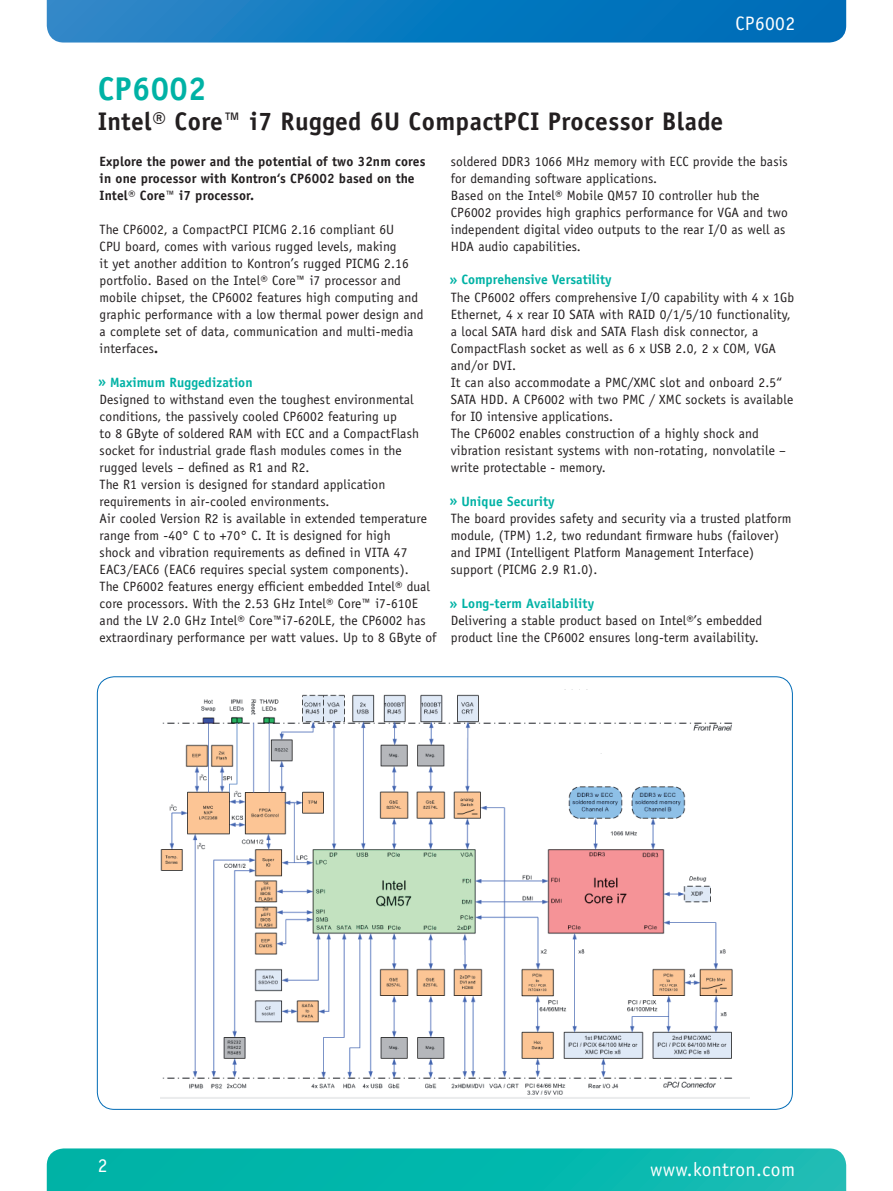
<style>
.page{position:relative;width:893px;height:1191px;background:#fff}
.page>*{position:absolute;margin:0;border:0;box-sizing:border-box;transform-origin:0 0}
.t1{font:700 33px "Officina Sans";letter-spacing:.01em;color:#00b2a5}
.t2{font:700 25.5px "Officina Sans";letter-spacing:.015em;color:#231f20}
.t3{font:19.5px "Officina Sans";letter-spacing:.02em;color:#fff}
.t4{font:13.5px/17px "Officina Sans";letter-spacing:.01em;color:#231f20}
.t5{font:700 13.5px/17px "Officina Sans";letter-spacing:.01em;color:#231f20}
.t6{font:700 13.5px "Officina Sans";letter-spacing:.01em;color:#00b2a5}
.s1{font-weight:700}
</style>
<div class="page">
<svg style="left:47px;top:1148px;width:799px;height:43px;background:#09b8ad"></svg>
<svg style="left:47px;top:0;width:799px;height:43px;background:#117ac0"></svg>
<img style="left:161px;top:689px;width:588px;height:409px">
<h3 class="t3" style="left:735px;top:15px;width:61px">CP6002</h3>
<h1 class="t1" style="left:98px;top:76px;width:110px">CP6002</h1>
<h2 class="t2" style="left:98px;top:111px;width:627px">Intel® Core™ i7 Rugged 6U CompactPCI Processor Blade</h2>
<p class="t5" style="left:100px;top:154px;width:327px">Explore the power and the potential of two 32nm cores in one processor with Kontron‘s CP6002 based on the<br>Intel® Core™ i7 processor.</p>
<p class="t4" style="left:100px;top:222px;width:325px">The CP6002, a CompactPCI PICMG 2.16 compliant 6U<br>CPU board, comes with various rugged levels, making<br>it yet another addition to Kontron’s rugged PICMG 2.16 portfolio. Based on the Intel® Core™ i7 processor and mobile chipset, the CP6002 features high computing and graphic performance with a low thermal power design and a complete set of data, communication and multi-media interfaces<span class="s1">.</span></p>
<p class="t6" style="left:98px;top:377px;width:156px">» Maximum Ruggedization</p>
<p class="t4" style="left:100px;top:392px;width:338px">Designed to withstand even the toughest environmental conditions, the passively cooled CP6002 featuring up<br>to 8 GByte of soldered RAM with ECC and a CompactFlash socket for industrial grade flash modules comes in the rugged levels – defined as R1 and R2.<br>The R1 version is designed for standard application requirements in air-cooled environments.<br>Air cooled Version R2 is available in extended temperature range from -40° C to +70° C. It is designed for high<br>shock and vibration requirements as defined in VITA 47<br>EAC3/EAC6 (EAC6 requires special system components).<br>The CP6002 features energy efficient embedded Intel® dual core processors. With the 2.53 GHz Intel® Core™ i7-610E and the LV 2.0 GHz Intel® Core™i7-620LE, the CP6002 has extraordinary performance per watt values. Up to 8 GByte of</p>
<p class="t4" style="left:451px;top:154px;width:338px">soldered DDR3 1066 MHz memory with ECC provide the basis for demanding software applications.<br>Based on the Intel® Mobile QM57 IO controller hub the CP6002 provides high graphics performance for VGA and two independent digital video outputs to the rear I/O as well as HDA audio capabilities.</p>
<p class="t6" style="left:449px;top:274px;width:164px">» Comprehensive Versatility</p>
<p class="t4" style="left:451px;top:290px;width:345px">The CP6002 offers comprehensive I/O capability with 4 x 1Gb Ethernet, 4 x rear IO SATA with RAID 0/1/5/10 functionality, a local SATA hard disk and SATA Flash disk connector, a CompactFlash socket as well as 6 x USB 2.0, 2 x COM, VGA and/or DVI.<br>It can also accommodate a PMC/XMC slot and onboard 2.5“ SATA HDD. A CP6002 with two PMC / XMC sockets is available for IO intensive applications.<br>The CP6002 enables construction of a highly shock and vibration resistant systems with non-rotating, nonvolatile – write protectable - memory.</p>
<p class="t6" style="left:449px;top:496px;width:107px">» Unique Security</p>
<p class="t4" style="left:451px;top:511px;width:342px">The board provides safety and security via a trusted platform module, (TPM) 1.2, two redundant firmware hubs (failover) and IPMI (Intelligent Platform Management Interface) support (PICMG 2.9 R1.0).</p>
<p class="t6" style="left:449px;top:598px;width:146px">» Long-term Availability</p>
<p class="t4" style="left:451px;top:613px;width:313px">Delivering a stable product based on Intel®’s embedded product line the CP6002 ensures long-term availability.</p>
<h3 class="t3" style="left:98px;top:1157px;width:11px">2</h3>
<h3 class="t3" style="left:650px;top:1161px;width:146px">www.kontron.com</h3>
</div>
